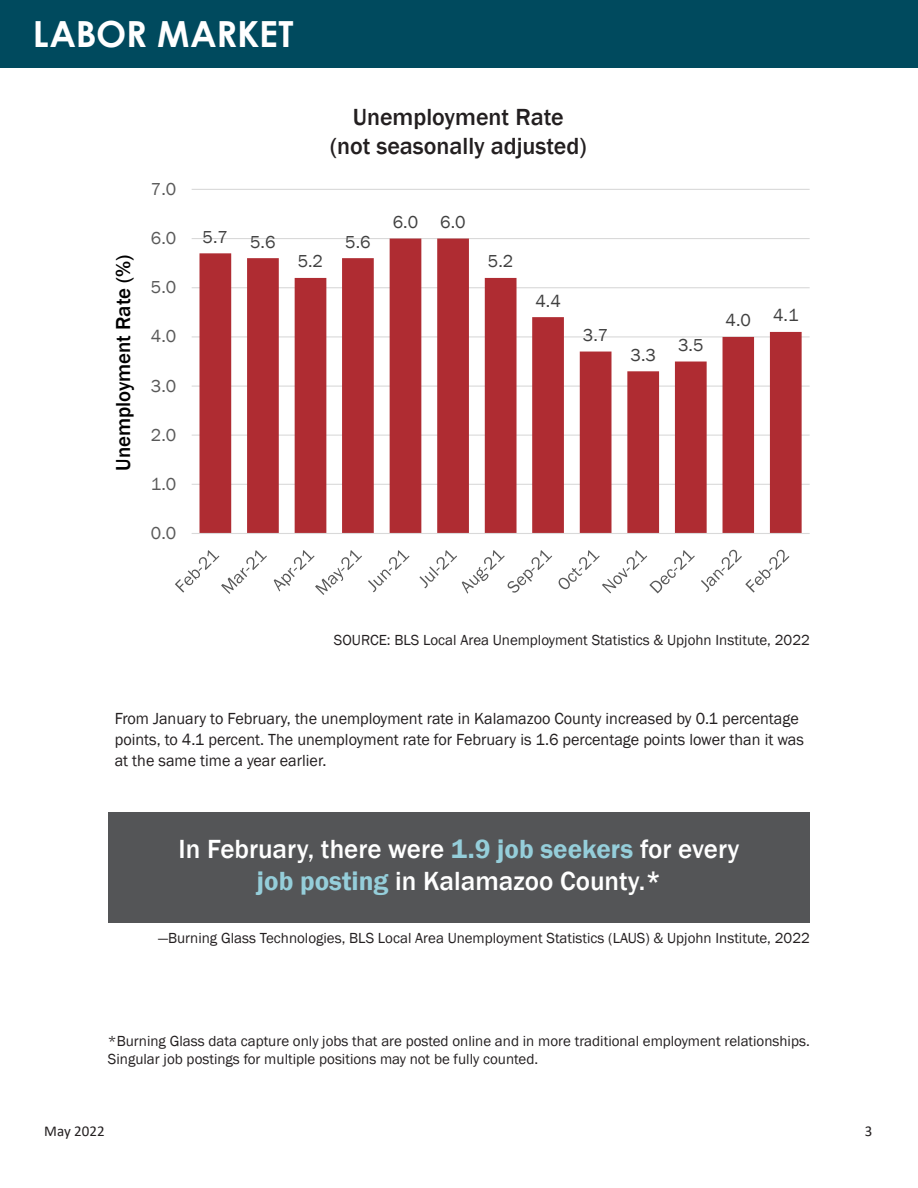
<style>
.page{position:relative;width:918px;height:1188px;background:#fff}
.page>*{position:absolute;margin:0;border:0;box-sizing:border-box;transform-origin:0 0}
.t1{font:700 36px "Century Gothic";letter-spacing:-.005em;color:#fff}
.t2{font:500 27px "Franklin Gothic";color:#fff}
.t3{font:500 24px "Franklin Gothic";color:#231f20}
.t4{font:500 20.85px "Franklin Gothic";letter-spacing:-.005em;color:#000}
.t5{font:17.85px "Franklin Gothic";color:#404040}
.t6{font:17.85px "Franklin Gothic";color:#595959}
.Paragraph_Style_1{font:16.5px/21px "Franklin Gothic";color:#231f20}
.t7{font:15px/18px "Franklin Gothic";color:#231f20}
.t8{font:15px "Calibri";color:#231f20}
.s1{font-weight:600;color:#95ceda}
</style>
<div class="page">
<div style="left:108px;top:813px;width:702px;height:110px;background:#545557"></div>
<div style="left:0;top:0;width:918px;height:68px;background:#004a5e"></div>
<hr style="left:192px;top:484px;width:618px;height:1px;background:#d9d9d9">
<hr style="left:192px;top:435px;width:618px;height:1px;background:#d9d9d9">
<hr style="left:192px;top:386px;width:618px;height:1px;background:#d9d9d9">
<hr style="left:192px;top:336px;width:618px;height:1px;background:#d9d9d9">
<hr style="left:192px;top:287px;width:618px;height:1px;background:#d9d9d9">
<hr style="left:192px;top:238px;width:618px;height:1px;background:#d9d9d9">
<hr style="left:192px;top:189px;width:618px;height:1px;background:#d9d9d9">
<svg style="left:200px;top:239px;width:602px;height:294px;fill:#af2c32"></svg>
<hr style="left:192px;top:533px;width:618px;height:1px;background:#d9d9d9">
<svg style="left:175px;top:550px;width:92px;height:44px"></svg>
<svg style="left:274px;top:550px;width:88px;height:45px"></svg>
<svg style="left:368px;top:550px;width:42px;height:42px"></svg>
<svg style="left:419px;top:550px;width:133px;height:44px"></svg>
<svg style="left:558px;top:550px;width:137px;height:43px"></svg>
<svg style="left:701px;top:550px;width:88px;height:43px"></svg>
<p class="t1" style="left:33px;top:6px;width:262px">LABOR MARKET</p>
<p class="t4" style="left:110px;top:471px;width:218px;rotate:-90deg">Unemployment Rate (%)</p>
<p class="t6" style="left:151px;top:178px;width:27px">7.0</p>
<p class="t6" style="left:151px;top:227px;width:27px">6.0</p>
<p class="t6" style="left:151px;top:276px;width:27px">5.0</p>
<p class="t6" style="left:151px;top:325px;width:27px">4.0</p>
<p class="t6" style="left:151px;top:375px;width:27px">3.0</p>
<p class="t6" style="left:151px;top:424px;width:27px">2.0</p>
<p class="t6" style="left:151px;top:473px;width:27px">1.0</p>
<p class="t6" style="left:151px;top:522px;width:27px">0.0</p>
<p class="t5" style="left:203px;top:228px;width:74px">5.7 5.6</p>
<p class="t3" style="left:353px;top:102px;width:212px">Unemployment Rate</p>
<p class="t3" style="left:330px;top:131px;width:258px">(not seasonally adjusted)</p>
<p class="t5" style="left:298px;top:250px;width:27px">5.2</p>
<p class="t5" style="left:345px;top:231px;width:27px">5.6</p>
<p class="t5" style="left:393px;top:211px;width:74px">6.0 6.0</p>
<p class="t5" style="left:488px;top:250px;width:27px">5.2</p>
<p class="t5" style="left:535px;top:290px;width:27px">4.4</p>
<p class="t5" style="left:583px;top:324px;width:27px">3.7</p>
<p class="t5" style="left:630px;top:344px;width:27px">3.3</p>
<p class="t5" style="left:678px;top:334px;width:27px">3.5</p>
<p class="t5" style="left:726px;top:307px;width:74px">4.0 4.1</p>
<p class="t7" style="left:334px;top:631px;width:478px">SOURCE: BLS Local Area Unemployment Statistics &amp; Upjohn Institute, 2022</p>
<p class="Paragraph_Style_1" style="left:115px;top:708px;width:691px">From January to February, the unemployment rate in Kalamazoo County increased by 0.1 percentage points, to 4.1 percent. The unemployment rate for February is 1.6 percentage points lower than it was at the same time a year earlier.</p>
<p class="t2" style="left:179px;top:832px;width:562px">In February, there were <span class="s1">1.9 job seekers</span> for every</p>
<p class="t2" style="left:257px;top:865px;width:406px"><span class="s1">job posting</span> in Kalamazoo County.*</p>
<p class="t7" style="left:158px;top:929px;width:653px">—Burning Glass Technologies, BLS Local Area Unemployment Statistics (LAUS) &amp; Upjohn Institute, 2022</p>
<p class="t7" style="left:108px;top:1033px;width:703px">*Burning Glass data capture only jobs that are posted online and in more traditional employment relationships.<br>Singular job postings for multiple positions may not be fully counted.</p>
<p class="t8" style="left:44px;top:1121px;width:62px">May 2022</p>
<p class="t8" style="left:865px;top:1121px;width:9px">3</p>
</div>
